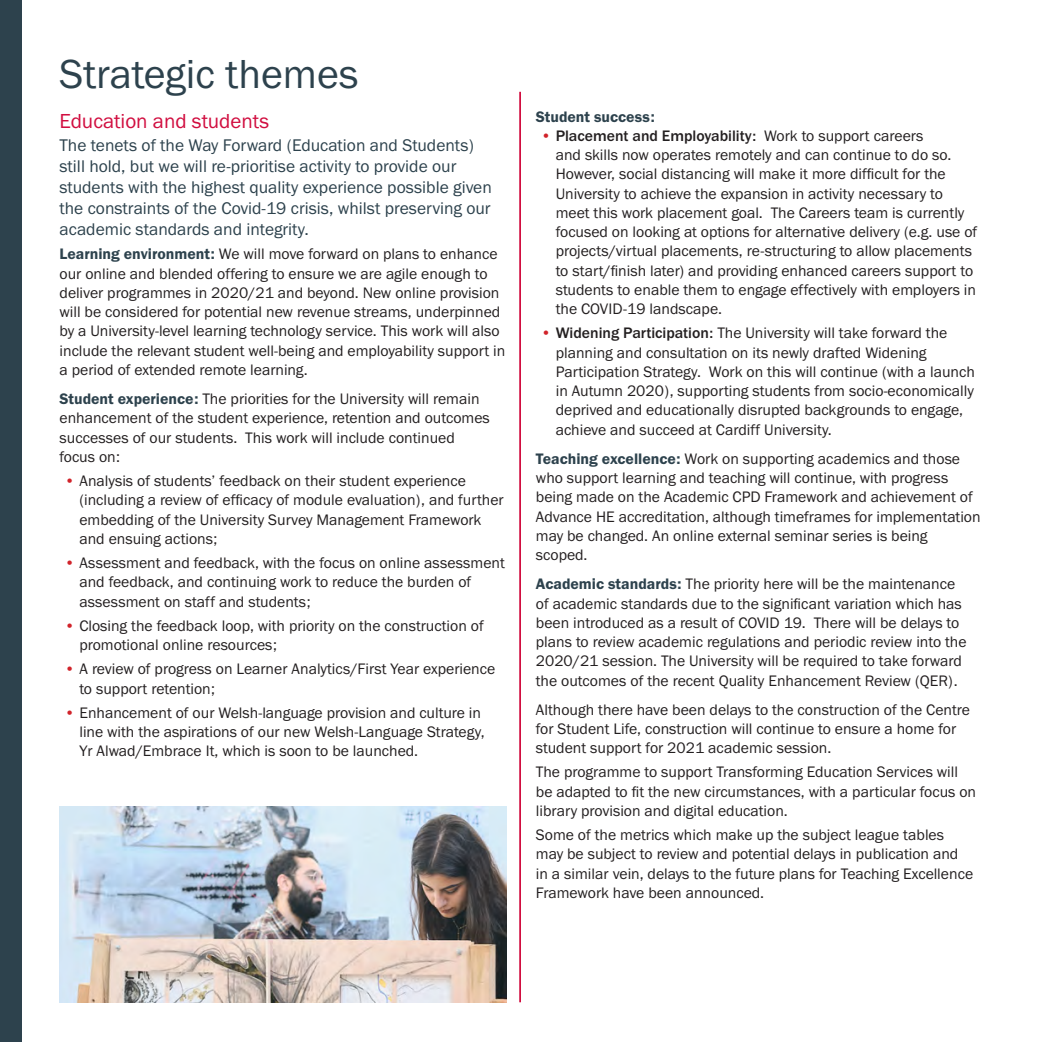
<style>
.page{position:relative;width:1042px;height:1042px;background:#fff}
.page>*{position:absolute;margin:0;border:0;box-sizing:border-box;transform-origin:0 0}
.t1{font:42px "Franklin Gothic URW Boo";color:#2d424d}
.t2{font:21px "Franklin Gothic URW Boo";color:#d10e40}
.t3{font:17.5px/21px "Franklin Gothic URW Boo";color:#2d424d}
.t4{font:15.75px/19.2px "Franklin Gothic URW Boo";color:#231f20}
.t5{font:15.75px "Franklin Gothic URW Dem";color:#2d424d}
.s1{font-family:"Franklin Gothic URW Dem";color:#2d424d}
.s2{color:#d1232a}
.s3{font-family:"Franklin Gothic URW";font-weight:500}
</style>
<div class="page">
<div style="left:0;top:0;width:21px;height:1042px;background:#2d424d"></div>
<hr style="left:519px;top:92px;width:2px;height:910px;background:#d10e40">
<img style="left:60px;top:806px;width:446px;height:196px">
<p class="t1" style="left:60px;top:47px;width:301px">Strategic themes</p>
<p class="t2" style="left:60px;top:108px;width:211px">Education and students</p>
<p class="t3" style="left:60px;top:134px;width:434px">The tenets of the Way Forward (Education and Students) still hold, but we will re-prioritise activity to provide our students with the highest quality experience possible given the constraints of the Covid-19 crisis, whilst preserving our academic standards and integrity.</p>
<p class="t4" style="left:60px;top:244px;width:447px"><span class="s1">Learning environment:</span> We will move forward on plans to enhance our online and blended offering to ensure we are agile enough to deliver programmes in 2020/21 and beyond. New online provision will be considered for potential new revenue streams, underpinned by a University-level learning technology service. This work will also include the relevant student well-being and employability support in a period of extended remote learning.</p>
<p class="t4" style="left:60px;top:389px;width:432px"><span class="s1">Student experience:</span> The priorities for the University will remain enhancement of the student experience, retention and outcomes successes of our students. This work will include continued focus on:</p>
<p class="t4" style="left:79px;top:471px;width:426px;text-indent:-15px"><span class="s2">•</span> Analysis of students’ feedback on their student experience (including a review of efficacy of module evaluation), and further embedding of the University Survey Management Framework and ensuing actions;</p>
<p class="t4" style="left:79px;top:553px;width:427px;text-indent:-15px"><span class="s2">•</span> Assessment and feedback, with the focus on online assessment and feedback, and continuing work to reduce the burden of assessment on staff and students;</p>
<p class="t4" style="left:79px;top:615px;width:406px;text-indent:-15px"><span class="s2">•</span> Closing the feedback loop, with priority on the construction of promotional online resources;</p>
<p class="t4" style="left:79px;top:659px;width:417px;text-indent:-15px"><span class="s2">•</span> A review of progress on Learner Analytics/First Year experience to support retention;</p>
<p class="t4" style="left:79px;top:702px;width:407px;text-indent:-15px"><span class="s2">•</span> Enhancement of our Welsh-language provision and culture in line with the aspirations of our new Welsh-Language Strategy,<br>Yr Alwad/Embrace It, which is soon to be launched.</p>
<p class="t5" style="left:536px;top:107px;width:120px">Student success:</p>
<p class="t4" style="left:556px;top:126px;width:423px;text-indent:-15px"><span class="s2">•</span> <span class="s3">Placement and Employability:</span> Work to support careers<br>and skills now operates remotely and can continue to do so.<br>However, social distancing will make it more difficult for the University to achieve the expansion in activity necessary to meet this work placement goal. The Careers team is currently focused on looking at options for alternative delivery (e.g. use of projects/virtual placements, re-structuring to allow placements to start/finish later) and providing enhanced careers support to students to enable them to engage effectively with employers in the COVID-19 landscape.</p>
<p class="t4" style="left:556px;top:323px;width:421px;text-indent:-15px"><span class="s2">•</span> <span class="s3">Widening Participation:</span> The University will take forward the planning and consultation on its newly drafted Widening Participation Strategy. Work on this will continue (with a launch in Autumn 2020), supporting students from socio-economically deprived and educationally disrupted backgrounds to engage, achieve and succeed at Cardiff University.</p>
<p class="t4" style="left:536px;top:449px;width:446px"><span class="s1">Teaching excellence:</span> Work on supporting academics and those who support learning and teaching will continue, with progress being made on the Academic CPD Framework and achievement of Advance HE accreditation, although timeframes for implementation may be changed. An online external seminar series is being scoped.</p>
<p class="t4" style="left:536px;top:574px;width:432px"><span class="s1">Academic standards:</span> The priority here will be the maintenance of academic standards due to the significant variation which has been introduced as a result of COVID 19. There will be delays to plans to review academic regulations and periodic review into the 2020/21 session. The University will be required to take forward the outcomes of the recent Quality Enhancement Review (QER).</p>
<p class="t4" style="left:536px;top:699px;width:436px">Although there have been delays to the construction of the Centre for Student Life, construction will continue to ensure a home for student support for 2021 academic session.</p>
<p class="t4" style="left:536px;top:762px;width:442px">The programme to support Transforming Education Services will be adapted to fit the new circumstances, with a particular focus on library provision and digital education.</p>
<p class="t4" style="left:536px;top:825px;width:439px">Some of the metrics which make up the subject league tables may be subject to review and potential delays in publication and in a similar vein, delays to the future plans for Teaching Excellence Framework have been announced.</p>
</div>
